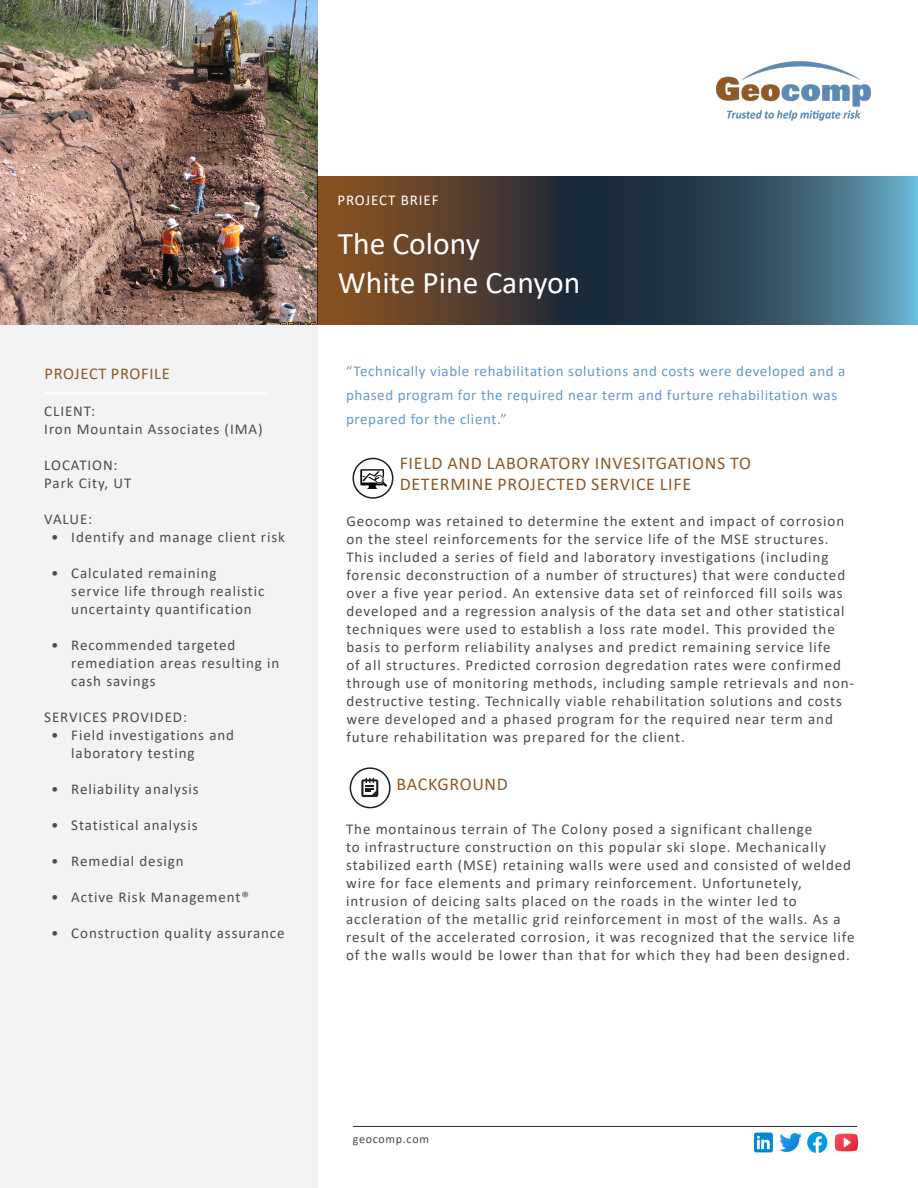
<style>
.page{position:relative;width:918px;height:1188px;background:#fff}
.page>*{position:absolute;margin:0;border:0;box-sizing:border-box;transform-origin:0 0}
.t1{font:31.5px "Calibri";color:#fff}
.Main_Body_Copy{font:18px/21px "Calibri";letter-spacing:.04em;color:#8f5927}
.Main_Body_Copy-2{font:16.5px "Calibri";letter-spacing:.04em;color:#8f5927}
.Main_Body_Copy-3{font:15px/18px "Calibri";letter-spacing:.06em;color:#4b4c4d}
.t2{font:15px/24px "Calibri";letter-spacing:.04em;color:#69c}
.Main_Body_Copy-4{font:15px "Calibri";letter-spacing:.06em;color:#fff}
.Main_Body_Copy-5{font:12px "Calibri";letter-spacing:.06em;color:#4b4c4d}
</style>
<div class="page">
<div style="left:0;top:324px;width:318px;height:864px;background:#f2f3f4"></div>
<img style="left:0;top:0;width:318px;height:324px">
<svg style="left:318px;top:176px;width:600px;height:148px;background:#444c4d"></svg>
<hr style="left:44px;top:392px;width:223px;height:2px;background:#fff">
<div style="left:352px;top:458px;width:41px;height:41px;border:2px solid #231f20;border-radius:50%"></div>
<div style="left:350px;top:767px;width:41px;height:41px;border:2px solid #231f20;border-radius:50%"></div>
<svg style="left:361px;top:778px;width:17px;height:19px"></svg>
<hr style="left:353px;top:1126px;width:504px;height:1px;background:#312f30">
<img style="left:754px;top:1133px;width:103px;height:19px">
<img style="left:360px;top:470px;width:27px;height:18px">
<img style="left:716px;top:62px;width:155px;height:59px">
<p class="Main_Body_Copy-4" style="left:337px;top:190px;width:103px">PROJECT BRIEF</p>
<p class="t1" style="left:338px;top:222px;width:144px">The Colony</p>
<p class="t1" style="left:338px;top:261px;width:244px">White Pine Canyon</p>
<p class="Main_Body_Copy-2" style="left:45px;top:362px;width:127px">PROJECT PROFILE</p>
<p class="t2" style="left:346px;top:359px;width:501px">“Technically viable rehabilitation solutions and costs were developed and a phased program for the required near term and furture rehabilitation was prepared for the client.”</p>
<p class="Main_Body_Copy-3" style="left:44px;top:401px;width:52px">CLIENT:</p>
<p class="Main_Body_Copy-3" style="left:44px;top:419px;width:220px">Iron Mountain Associates (IMA)</p>
<p class="Main_Body_Copy-3" style="left:44px;top:455px;width:75px">LOCATION:</p>
<p class="Main_Body_Copy-3" style="left:44px;top:473px;width:89px">Park City, UT</p>
<p class="Main_Body_Copy-3" style="left:44px;top:509px;width:49px">VALUE:</p>
<p class="Main_Body_Copy-3" style="left:51px;top:527px;width:235px">• Identify and manage client risk</p>
<p class="Main_Body_Copy-3" style="left:71px;top:563px;width:195px;text-indent:-20px">• Calculated remaining service life through realistic uncertainty quantification</p>
<p class="Main_Body_Copy-3" style="left:71px;top:635px;width:209px;text-indent:-20px">• Recommended targeted remediation areas resulting in cash savings</p>
<p class="Main_Body_Copy-3" style="left:44px;top:707px;width:144px">SERVICES PROVIDED:</p>
<p class="Main_Body_Copy-3" style="left:71px;top:725px;width:164px;text-indent:-20px">• Field investigations and laboratory testing</p>
<p class="Main_Body_Copy-3" style="left:51px;top:779px;width:149px">• Reliability analysis</p>
<p class="Main_Body_Copy-3" style="left:51px;top:815px;width:148px">• Statistical analysis</p>
<p class="Main_Body_Copy-3" style="left:51px;top:851px;width:134px">• Remedial design</p>
<p class="Main_Body_Copy-3" style="left:51px;top:887px;width:199px">• Active Risk Management®</p>
<p class="Main_Body_Copy-3" style="left:51px;top:923px;width:235px">• Construction quality assurance</p>
<p class="Main_Body_Copy" style="left:400px;top:453px;width:353px">FIELD AND LABORATORY INVESITGATIONS TO<br>DETERMINE PROJECTED SERVICE LIFE</p>
<p class="Main_Body_Copy-3" style="left:346px;top:512px;width:509px">Geocomp was retained to determine the extent and impact of corrosion on the steel reinforcements for the service life of the MSE structures.<br>This included a series of field and laboratory investigations (including forensic deconstruction of a number of structures) that were conducted over a five year period. An extensive data set of reinforced fill soils was developed and a regression analysis of the data set and other statistical techniques were used to establish a loss rate model. This provided the basis to perform reliability analyses and predict remaining service life<br>of all structures. Predicted corrosion degredation rates were confirmed through use of monitoring methods, including sample retrievals and non&shy;destructive testing. Technically viable rehabilitation solutions and costs were developed and a phased program for the required near term and future rehabilitation was prepared for the client.</p>
<p class="Main_Body_Copy" style="left:396px;top:774px;width:113px">BACKGROUND</p>
<p class="Main_Body_Copy-3" style="left:346px;top:820px;width:510px">The montainous terrain of The Colony posed a significant challenge<br>to infrastructure construction on this popular ski slope. Mechanically stabilized earth (MSE) retaining walls were used and consisted of welded wire for face elements and primary reinforcement. Unfortunetely, intrusion of deicing salts placed on the roads in the winter led to accleration of the metallic grid reinforcement in most of the walls. As a result of the accelerated corrosion, it was recognized that the service life of the walls would be lower than that for which they had been designed.</p>
<p class="Main_Body_Copy-5" style="left:353px;top:1131px;width:78px">geocomp.com</p>
</div>
